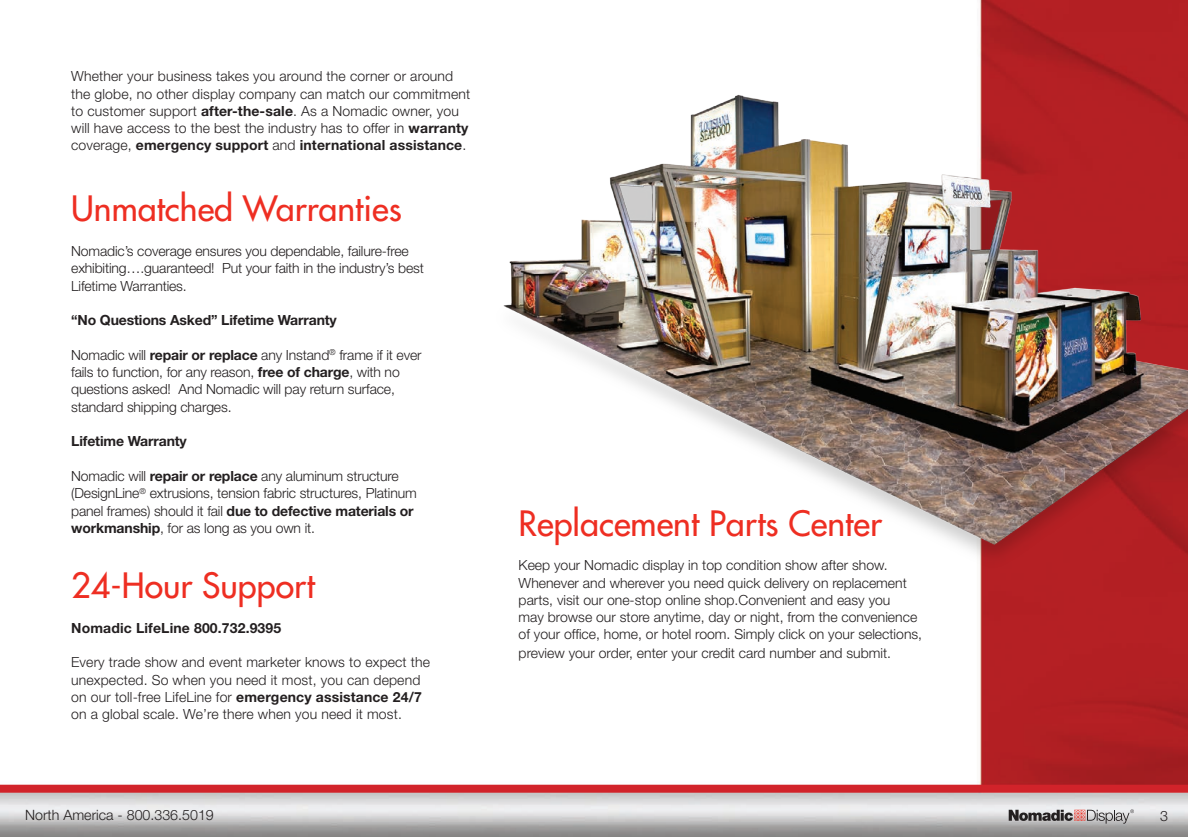
<style>
.page{position:relative;width:1188px;height:837px;background:#fff}
.page>*{position:absolute;margin:0;border:0;box-sizing:border-box;transform-origin:0 0}
.t1{font:34px "Futura";color:#ee2e22}
.t2{font:300 14.2px "Helvetica Neue";color:#231f20}
.t3{font:300 14px/17.4px "Helvetica Neue";color:#231f20}
.t4{font:700 14px "Helvetica Neue";letter-spacing:-.01em;color:#231f20}
.t5{font:700 14px "Helvetica Neue";letter-spacing:.01em;color:#231f20}
.s1{font-weight:700}
</style>
<div class="page">
<img style="left:0;top:0;width:1188px;height:837px">
<div style="left:0;top:785px;width:1188px;height:8px;background:#d1232a"></div>
<svg style="left:1009px;top:809px;width:125px;height:15px;background:#a0999a"></svg>
<img style="left:490px;top:80px;width:698px;height:518px">
<p class="t3" style="left:71px;top:67px;width:401px">Whether your business takes you around the corner or around the globe, no other display company can match our commitment to customer support <span class="s1">after-the-sale</span>. As a Nomadic owner, you will have access to the best the industry has to offer in <span class="s1">warranty </span>coverage, <span class="s1">emergency support</span> and <span class="s1">international assistance</span>.</p>
<p class="t1" style="left:71px;top:187px;width:332px">Unmatched Warranties</p>
<p class="t3" style="left:71px;top:242px;width:354px">Nomadic’s coverage ensures you dependable, failure-free exhibiting….guaranteed! Put your faith in the industry’s best</p>
<p class="t3" style="left:71px;top:277px;width:117px">Lifetime Warranties.</p>
<p class="t4" style="left:71px;top:311px;width:267px">“No Questions Asked” Lifetime Warranty</p>
<p class="t3" style="left:71px;top:346px;width:352px">Nomadic will <span class="s1">repair or replace</span> any Instand<sup>®</sup> frame if it ever</p>
<p class="t3" style="left:71px;top:363px;width:330px">fails to function, for any reason, <span class="s1">free of charge</span>, with no</p>
<p class="t3" style="left:71px;top:380px;width:325px">questions asked! And Nomadic will pay return surface,</p>
<p class="t3" style="left:71px;top:398px;width:162px">standard shipping charges.</p>
<p class="t4" style="left:71px;top:433px;width:117px">Lifetime Warranty</p>
<p class="t3" style="left:71px;top:467px;width:329px">Nomadic will <span class="s1">repair or replace</span> any aluminum structure</p>
<p class="t3" style="left:71px;top:484px;width:347px">(DesignLine<sup>®</sup> extrusions, tension fabric structures, Platinum</p>
<p class="t3" style="left:71px;top:502px;width:344px">panel frames) should it fail <span class="s1">due to defective materials or workmanship</span>, for as long as you own it.</p>
<p class="t1" style="left:71px;top:564px;width:245px">24-Hour Support</p>
<p class="t5" style="left:71px;top:619px;width:212px">Nomadic LifeLine 800.732.9395</p>
<p class="t3" style="left:71px;top:653px;width:360px">Every trade show and event marketer knows to expect the unexpected. So when you need it most, you can depend</p>
<p class="t3" style="left:71px;top:688px;width:352px">on our toll-free LifeLine for <span class="s1">emergency assistance 24/7</span></p>
<p class="t3" style="left:71px;top:705px;width:332px">on a global scale. We’re there when you need it most.</p>
<p class="t1" style="left:519px;top:501px;width:365px">Replacement Parts Center</p>
<p class="t3" style="left:519px;top:556px;width:371px">Keep your Nomadic display in top condition show after show.</p>
<p class="t3" style="left:519px;top:574px;width:390px">Whenever and wherever you need quick delivery on replacement</p>
<p class="t3" style="left:519px;top:591px;width:373px">parts, visit our one-stop online shop.Convenient and easy you</p>
<p class="t3" style="left:519px;top:608px;width:400px">may browse our store anytime, day or night, from the convenience</p>
<p class="t3" style="left:519px;top:625px;width:405px">of your office, home, or hotel room. Simply click on your selections,</p>
<p class="t3" style="left:519px;top:644px;width:374px">preview your order, enter your credit card number and submit.</p>
<p class="t2" style="left:25px;top:806px;width:190px">North America - 800.336.5019</p>
<p class="t2" style="left:1160px;top:808px;width:9px">3</p>
</div>
